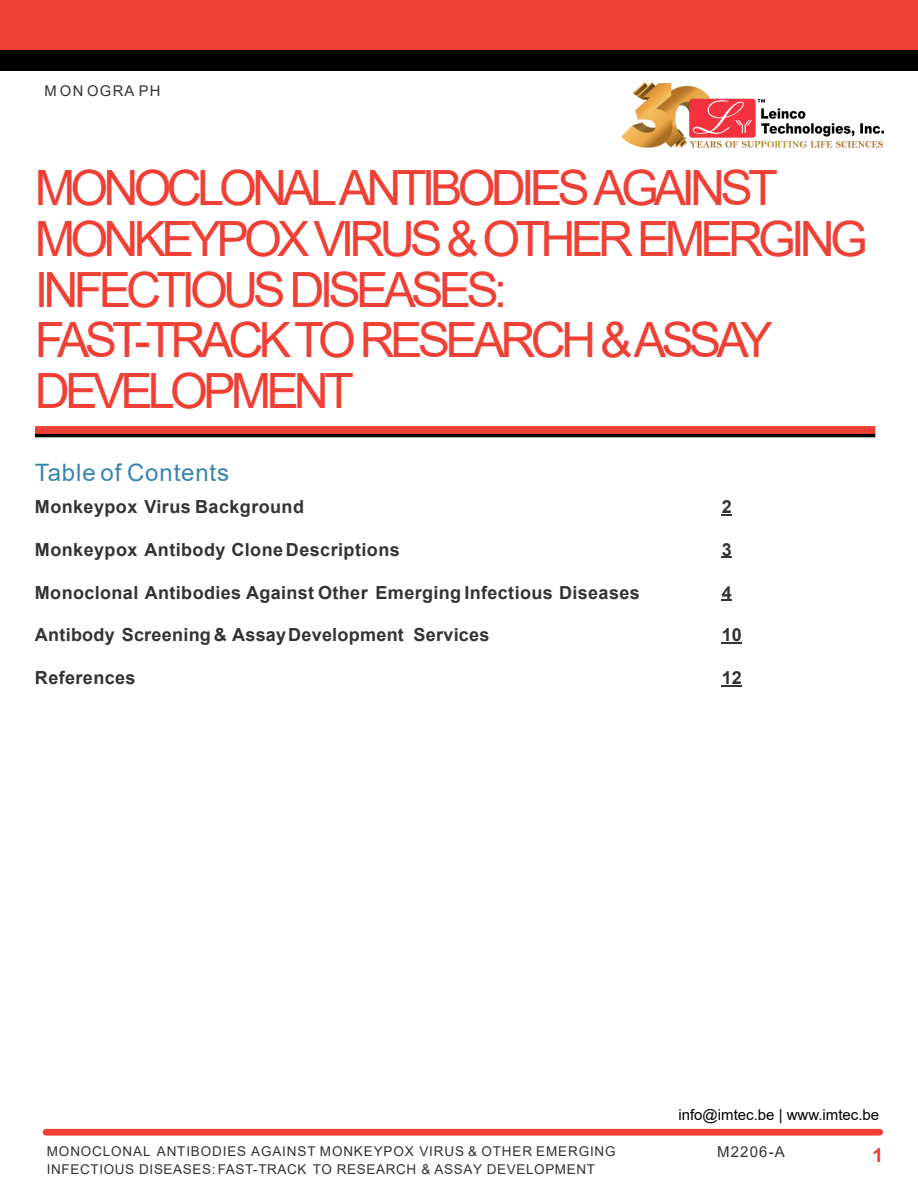
<style>
.page{position:relative;width:918px;height:1188px;background:#fff}
.page>*{position:absolute;margin:0;border:0;box-sizing:border-box;transform-origin:0 0}
.t1{font:48.6px/50.7px "Arial";letter-spacing:-.1em;color:#ef4035}
.t2{font:24px "Arial";letter-spacing:.035em;color:#3984af}
.t3{font:700 19.5px "Arial";color:#ef4035}
.t4{font:700 18px "Arial";letter-spacing:.02em;color:#333}
.t5{font:15px "Arial";color:#000}
.t6{font:15px "Arial";letter-spacing:.075em;color:#333}
.t7{font:14.7px "Arial";letter-spacing:.085em;color:#333}
.t8{font:13.5px/18px "Arial";letter-spacing:.065em;color:#333}
</style>
<div class="page">
<hr style="left:35px;top:433px;width:840px;height:4px;background:#000">
<div style="left:35px;top:426px;width:840px;height:8px;background:#ef4035"></div>
<div style="left:0;top:29px;width:918px;height:42px;background:#000"></div>
<div style="left:0;top:0;width:918px;height:50px;background:#ef4035"></div>
<img style="left:621px;top:82px;width:263px;height:66px">
<div style="left:46px;top:1129px;width:834px;height:7px;background:#ef4035"></div>
<hr style="left:722px;top:642px;width:20px;height:2px;background:#333">
<svg style="left:722px;top:685px;width:20px;height:1px"></svg>
<p class="t7" style="left:45px;top:85px;width:118px">M ON OGRA PH</p>
<h1 class="t1" style="left:35px;top:167px;width:835px">MONOCLONALANTIBODIES AGAINST<br>MONKEYPOX VIRUS &amp; OTHER EMERGING<br>INFECTIOUS DISEASES:<br>FAST-TRACK TO RESEARCH &amp;ASSAY<br>DEVELOPMENT</h1>
<h2 class="t2" style="left:35px;top:463px;width:196px">Table of Contents</h2>
<p class="t4" style="left:35px;top:500px;width:271px">Monkeypox Virus Background</p>
<p class="t4" style="left:35px;top:543px;width:366px">Monkeypox Antibody Clone Descriptions</p>
<p class="t4" style="left:35px;top:585px;width:606px">Monoclonal Antibodies Against Other Emerging Infectious Diseases</p>
<p class="t4" style="left:35px;top:628px;width:456px">Antibody Screening &amp; AssayDevelopment Services</p>
<p class="t4" style="left:35px;top:671px;width:102px">References</p>
<p class="t4" style="left:722px;top:500px;width:12px">2</p>
<p class="t4" style="left:722px;top:543px;width:12px">3</p>
<p class="t4" style="left:722px;top:585px;width:12px">4</p>
<p class="t4" style="left:722px;top:628px;width:22px">10</p>
<p class="t4" style="left:722px;top:671px;width:22px">12</p>
<p class="t5" style="left:678px;top:1109px;width:202px">info@imtec.be | www.imtec.be</p>
<p class="t8" style="left:47px;top:1143px;width:570px">MONOCLONAL ANTIBODIES AGAINST MONKEYPOX VIRUS &amp; OTHER EMERGING<br>INFECTIOUS DISEASES: FAST-TRACK TO RESEARCH &amp; ASSAY DEVELOPMENT</p>
<p class="t6" style="left:717px;top:1146px;width:69px">M2206-A</p>
<p class="t3" style="left:872px;top:1148px;width:12px">1</p>
</div>
